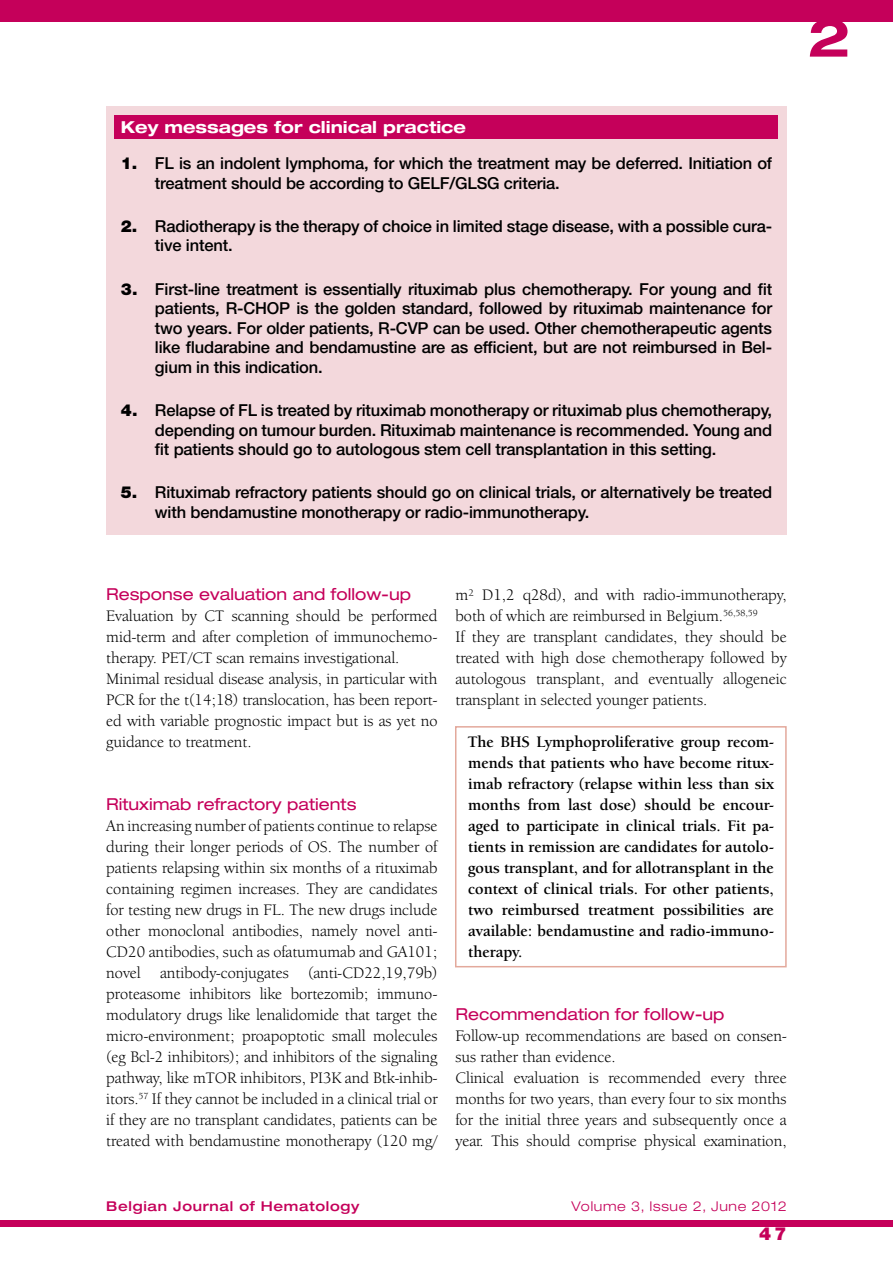
<style>
.page{position:relative;width:893px;height:1263px;background:#fff}
.page>*{position:absolute;margin:0;border:0;box-sizing:border-box;transform-origin:0 0}
.t1{font:700 expanded 52.5px "Helvetica Neue LT Std";color:#c5005a}
.t2{font:900 18px "Helvetica Neue LT Std";color:#c5005a}
.t3{font:16.5px/21px "Berkeley Oldstyle IT Cby BT";color:#000}
.t4{font:500 16.5px/19.5px "Helvetica Neue LT Std";letter-spacing:-.01em;color:#000}
.t5{font:700 16.5px/21px "Berkeley Oldstyle IT Cby BT";color:#000;text-align:justify}
.t6{font:expanded 16.5px "Helvetica Neue LT Std";color:#c5005a}
.t7{font:700 expanded 16.5px "Helvetica Neue LT Std";color:#fff}
.t8{font:500 expanded 13.5px "Helvetica Neue LT Std";letter-spacing:.05em;color:#c5005a}
.t9{font:300 expanded 13.5px "Helvetica Neue LT Std";letter-spacing:.05em;color:#c5005a}
.s1{font-weight:900}
</style>
<div class="page">
<div style="left:0;top:1220px;width:893px;height:7px;background:#c5005a"></div>
<div style="left:0;top:0;width:893px;height:21px;background:#c5005a"></div>
<div style="left:455px;top:726px;width:332px;height:241px;border:2px solid #e3a99c"></div>
<div style="left:106px;top:106px;width:681px;height:429px;background:#f3d8dc"></div>
<div style="left:115px;top:115px;width:663px;height:24px;background:#c5005a"></div>
<p class="t7" style="left:121px;top:116px;width:347px">Key messages for clinical practice</p>
<p class="t4" style="left:155px;top:153px;width:619px;text-indent:-34px"><span class="s1">1.</span> FL is an indolent lymphoma, for which the treatment may be deferred. Initiation of treatment should be according to GELF/GLSG criteria.</p>
<p class="t4" style="left:155px;top:216px;width:619px;text-indent:-34px"><span class="s1">2.</span> Radiotherapy is the therapy of choice in limited stage disease, with a possible cura&shy;tive intent.</p>
<p class="t4" style="left:155px;top:279px;width:619px;text-align:justify;text-indent:-34px"><span class="s1">3.</span> First-line treatment is essentially rituximab plus chemotherapy. For young and fit patients, R-CHOP is the golden standard, followed by rituximab maintenance for two years. For older patients, R-CVP can be used. Other chemotherapeutic agents like fludarabine and bendamustine are as efficient, but are not reimbursed in Bel&shy;gium in this indication.</p>
<p class="t4" style="left:155px;top:400px;width:619px;text-align:justify;text-indent:-34px"><span class="s1">4.</span> Relapse of FL is treated by rituximab monotherapy or rituximab plus chemotherapy, depending on tumour burden. Rituximab maintenance is recommended. Young and fit patients should go to autologous stem cell transplantation in this setting.</p>
<p class="t4" style="left:155px;top:482px;width:619px;text-indent:-34px"><span class="s1">5.</span> Rituximab refractory patients should go on clinical trials, or alternatively be treated with bendamustine monotherapy or radio-immunotherapy.</p>
<h1 class="t1" style="left:808px;top:5px;width:44px">2</h1>
<p class="t6" style="left:106px;top:584px;width:306px">Response evaluation and follow-up</p>
<p class="t3" style="left:106px;top:605px;width:333px">Evaluation by CT scanning should be performed mid-term and after completion of immunochemo&shy;therapy. PET/CT scan remains investigational.<br>Minimal residual disease analysis, in particular with PCR for the t(14;18) translocation, has been report&shy;ed with variable prognostic impact but is as yet no guidance to treatment.</p>
<p class="t6" style="left:106px;top:794px;width:252px">Rituximab refractory patients</p>
<p class="t3" style="left:106px;top:815px;width:333px;text-align:justify">An increasing number of patients continue to relapse during their longer periods of OS. The number of patients relapsing within six months of a rituximab containing regimen increases. They are candidates for testing new drugs in FL. The new drugs include other monoclonal antibodies, namely novel anti-CD20 antibodies, such as ofatumumab and GA101; novel antibody-conjugates (anti-CD22,19,79b) proteasome inhibitors like bortezomib; immuno&shy;modulatory drugs like lenalidomide that target the micro-environment; proapoptotic small molecules (eg Bcl-2 inhibitors); and inhibitors of the signaling pathway, like mTOR inhibitors, PI3K and Btk-inhib&shy;itors.<sup>57</sup> If they cannot be included in a clinical trial or if they are no transplant candidates, patients can be treated with bendamustine monotherapy (120 mg/</p>
<p class="t3" style="left:455px;top:584px;width:333px">m² D1,2 q28d), and with radio-immunotherapy, both of which are reimbursed in Belgium.<sup>56,58,59<br></sup>If they are transplant candidates, they should be treated with high dose chemotherapy followed by autologous transplant, and eventually allogeneic transplant in selected younger patients.</p>
<p class="t5" style="left:468px;top:731px;width:307px">The BHS Lymphoproliferative group recom&shy;mends that patients who have become ritux&shy;imab refractory (relapse within less than six months from last dose) should be encour&shy;aged to participate in clinical trials. Fit pa&shy;tients in remission are candidates for autolo&shy;gous transplant, and for allotransplant in the context of clinical trials. For other patients, two reimbursed treatment possibilities are available: bendamustine and radio-immuno&shy;therapy.</p>
<p class="t6" style="left:455px;top:1004px;width:271px">Recommendation for follow-up</p>
<p class="t3" style="left:455px;top:1025px;width:333px">Follow-up recommendations are based on consen&shy;sus rather than evidence.<br>Clinical evaluation is recommended every three months for two years, than every four to six months for the initial three years and subsequently once a year. This should comprise physical examination,</p>
<p class="t8" style="left:106px;top:1198px;width:255px">Belgian Journal of Hematology</p>
<p class="t9" style="left:572px;top:1198px;width:217px">Volume 3, Issue 2, June 2012</p>
<p class="t2" style="left:759px;top:1222px;width:29px">47</p>
</div>
